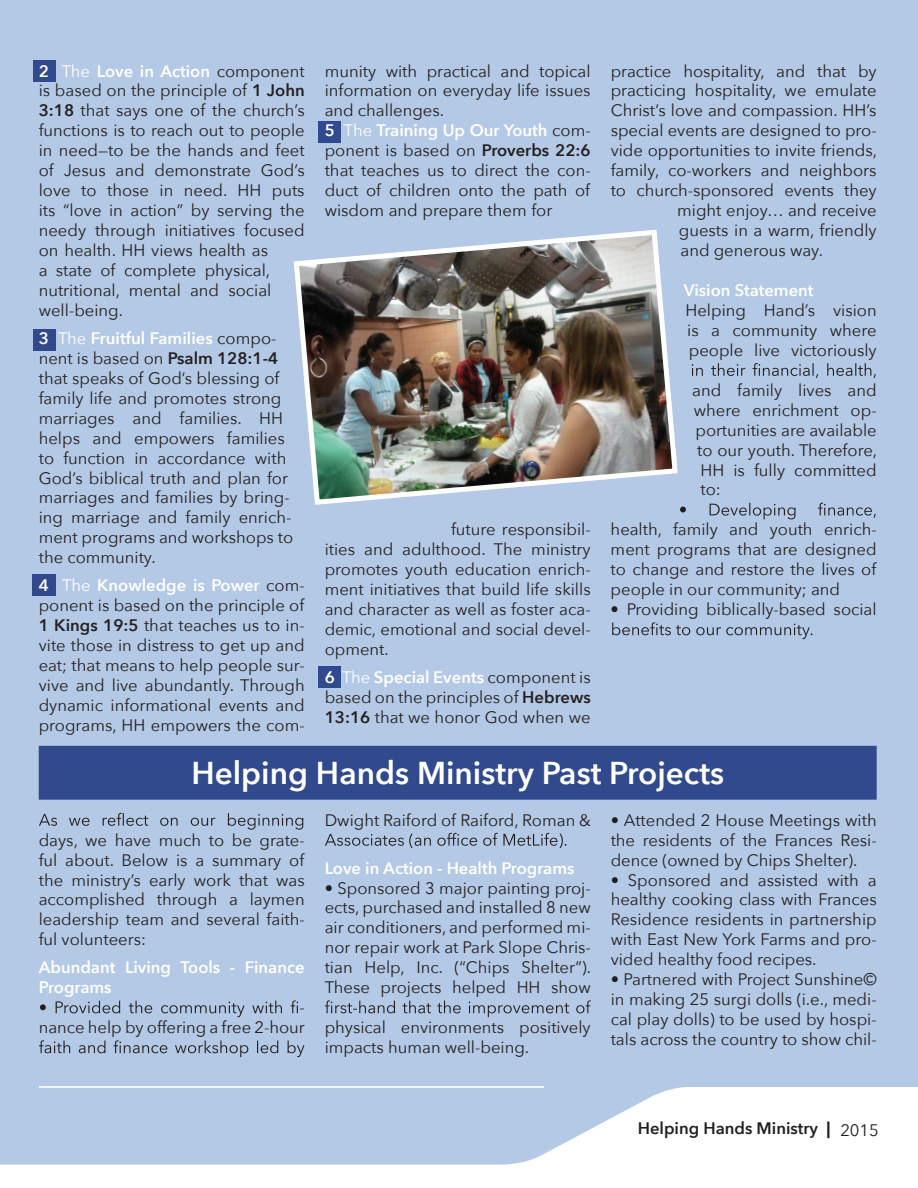
<style>
.page{position:relative;width:918px;height:1188px;background:#fff}
.page>*{position:absolute;margin:0;border:0;box-sizing:border-box;transform-origin:0 0}
.t1{font:600 31.65px "Avenir Next";color:#fff}
.t2{font:16.65px/20px "Avenir Next";color:#231f20;text-align:justify}
.t3{font:600 16.65px "Avenir Next";color:#fff}
.t4{font:600 16.65px "Avenir Next";color:#231f20}
.s1{font-weight:600;color:#fff}
.s2{color:#fff}
.s3{font-weight:600}
.s4{font-weight:700}
.s5{font-weight:400}
</style>
<div class="page">
<div style="left:0;top:0;width:918px;height:1087px;background:#b4c9e5"></div>
<img style="left:291px;top:227px;width:389px;height:281px">
<svg style="left:39px;top:813px;width:264px;height:17px;background:#a1b3cb"></svg>
<svg style="left:40px;top:1000px;width:258px;height:17px;background:#9fb1c9"></svg>
<svg style="left:39px;top:1040px;width:265px;height:17px;background:#9fb0c8"></svg>
<svg style="left:325px;top:833px;width:241px;height:15px;background:#9aabc2"></svg>
<svg style="left:325px;top:1000px;width:266px;height:17px;background:#9fb0c8"></svg>
<div style="left:42px;top:749px;width:831px;height:47px;background:#304a8d"></div>
<div style="left:39px;top:746px;width:838px;height:54px;border:7px solid #304a8d"></div>
<div style="left:33px;top:60px;width:22px;height:21px;background:#304a8d"></div>
<div style="left:33px;top:329px;width:22px;height:21px;background:#304a8d"></div>
<div style="left:32px;top:574px;width:23px;height:22px;background:#304a8d"></div>
<div style="left:318px;top:121px;width:23px;height:22px;background:#304a8d"></div>
<div style="left:318px;top:666px;width:23px;height:21px;background:#304a8d"></div>
<svg style="left:692px;top:363px;width:184px;height:15px;background:#9caec5"></svg>
<svg style="left:680px;top:503px;width:196px;height:16px;background:#a0b2ca"></svg>
<svg style="left:612px;top:622px;width:200px;height:17px;background:#9fb0c9"></svg>
<hr style="left:39px;top:1086px;width:505px;height:2px;background:#fff">
<svg style="left:0;top:1087px;width:685px;height:78px;background:#bed0e8"></svg>
<p class="t2" style="left:39px;top:60px;width:268px;text-align:left"><span class="s1">2</span> <span class="s2">The</span> <span class="s1">Love in Action</span> component is based on the principle of <span class="s3">1 John<br>3:18</span> that says one of the church’s functions is to reach out to people in need—to be the hands and feet of Jesus and demonstrate God’s love to those in need. HH puts its “love in action” by serving the needy through initiatives focused on health. HH views health as<br>a state of complete physical, nutritional, mental and social well-being.</p>
<p class="t2" style="left:39px;top:327px;width:256px;text-align:left"><span class="s1">3</span> <span class="s2">The</span> <span class="s1">Fruitful Families</span> compo&shy;nent is based on <span class="s3">Psalm 128:1-4 </span>that speaks of God’s blessing of family life and promotes strong marriages and families. HH helps and empowers families to function in accordance with<br>God’s biblical truth and plan for marriages and families by bring&shy;ing marriage and family enrich&shy;ment programs and workshops to the community.</p>
<p class="t2" style="left:39px;top:575px;width:268px"><span class="s1">4</span> <span class="s2">The</span> <span class="s1">Knowledge is Power</span> com&shy;ponent is based on the principle of <span class="s3">1 Kings 19:5</span> that teaches us to in&shy;vite those in distress to get up and eat; that means to help people sur&shy;vive and live abundantly. Through dynamic informational events and programs, HH empowers the com-</p>
<p class="t2" style="left:325px;top:60px;width:268px;text-align:left">munity with practical and topical information on everyday life issues and challenges.<br><span class="s1">5</span> <span class="s2">The</span> <span class="s1">Training Up Our Youth</span> com&shy;ponent is based on <span class="s3">Proverbs 22:6 </span>that teaches us to direct the con&shy;duct of children onto the path of wisdom and prepare them for</p>
<p class="t2" style="left:325px;top:519px;width:268px;text-indent:126px">future responsibil&shy;ities and adulthood. The ministry promotes youth education enrich&shy;ment initiatives that build life skills and character as well as foster aca&shy;demic, emotional and social devel&shy;opment.</p>
<p class="t2" style="left:325px;top:667px;width:268px"><span class="s1">6</span> <span class="s2">The</span> <span class="s1">Special Events</span> component is based on the principles of <span class="s3">Hebrews 13:16</span> that we honor God when we</p>
<p class="t2" style="left:611px;top:60px;width:268px">practice hospitality, and that by</p>
<p class="t2" style="left:611px;top:80px;width:268px">practicing hospitality, we emulate</p>
<p class="t2" style="left:611px;top:100px;width:267px">Christ’s love and compassion. HH’s</p>
<p class="t2" style="left:611px;top:120px;width:268px">special events are designed to pro-</p>
<p class="t2" style="left:611px;top:140px;width:268px">vide opportunities to invite friends,</p>
<p class="t2" style="left:611px;top:160px;width:267px">family, co-workers and neighbors</p>
<p class="t2" style="left:611px;top:180px;width:268px">to church-sponsored events they</p>
<p class="t2" style="left:677px;top:200px;width:201px">might enjoy… and receive</p>
<p class="t2" style="left:679px;top:220px;width:199px">guests in a warm, friendly</p>
<p class="t2" style="left:681px;top:240px;width:144px">and generous way.</p>
<p class="t2" style="left:684px;top:279px;width:194px;text-align:left"><span class="s1">Vision Statement<br></span>Helping Hand’s vision is a community where people live victoriously</p>
<p class="t2" style="left:692px;top:379px;width:186px">and family lives and</p>
<p class="t2" style="left:694px;top:399px;width:184px">where enrichment op-</p>
<p class="t2" style="left:695px;top:419px;width:183px">portunities are available</p>
<p class="t2" style="left:697px;top:439px;width:182px">to our youth. Therefore,</p>
<p class="t2" style="left:700px;top:459px;width:178px">HH is fully committed</p>
<p class="t2" style="left:700px;top:479px;width:22px">to:</p>
<p class="t2" style="left:611px;top:519px;width:268px">health, family and youth enrich&shy;ment programs that are designed to change and restore the lives of people in our community; and</p>
<p class="t2" style="left:611px;top:599px;width:268px">• Providing biblically-based social</p>
<p class="t1" style="left:191px;top:746px;width:534px">Helping Hands Ministry Past Projects</p>
<p class="t2" style="left:39px;top:829px;width:268px">days, we have much to be grate&shy;ful about. Below is a summary of the ministry’s early work that was accomplished through a laymen leadership team and several faith&shy;ful volunteers:</p>
<p class="t3" style="left:39px;top:953px;width:268px">Abundant Living Tools - Finance</p>
<p class="t3" style="left:39px;top:973px;width:74px">Programs</p>
<p class="t2" style="left:299px;top:997px;width:7px">-</p>
<p class="t2" style="left:39px;top:1017px;width:268px">nance help by offering a free 2-hour</p>
<p class="t2" style="left:325px;top:809px;width:268px">Dwight Raiford of Raiford, Roman &amp;</p>
<p class="t3" style="left:325px;top:853px;width:251px">Love in Action - Health Programs</p>
<p class="t2" style="left:325px;top:877px;width:268px">• Sponsored 3 major painting proj&shy;ects, purchased and installed 8 new air conditioners, and performed mi&shy;nor repair work at Park Slope Chris&shy;tian Help, Inc. (“Chips Shelter”).<br>These projects helped HH show</p>
<p class="t2" style="left:325px;top:1017px;width:268px">physical environments positively impacts human well-being.</p>
<p class="t2" style="left:611px;top:809px;width:268px">• Attended 2 House Meetings with the residents of the Frances Resi&shy;dence (owned by Chips Shelter).</p>
<p class="t2" style="left:611px;top:869px;width:268px">• Sponsored and assisted with a healthy cooking class with Frances Residence residents in partnership with East New York Farms and pro&shy;vided healthy food recipes.</p>
<p class="t2" style="left:611px;top:969px;width:268px">• Partnered with Project Sunshine© in making 25 surgi dolls (i.e., medi&shy;cal play dolls) to be used by hospi&shy;tals across the country to show chil-</p>
<p class="t4" style="left:638px;top:1114px;width:243px">Helping Hands Ministry <span class="s4">|</span> <span class="s5">2015</span></p>
<p class="t4" style="left:678px;top:1115px;width:200px">www.restorationtime.com</p>
</div>
